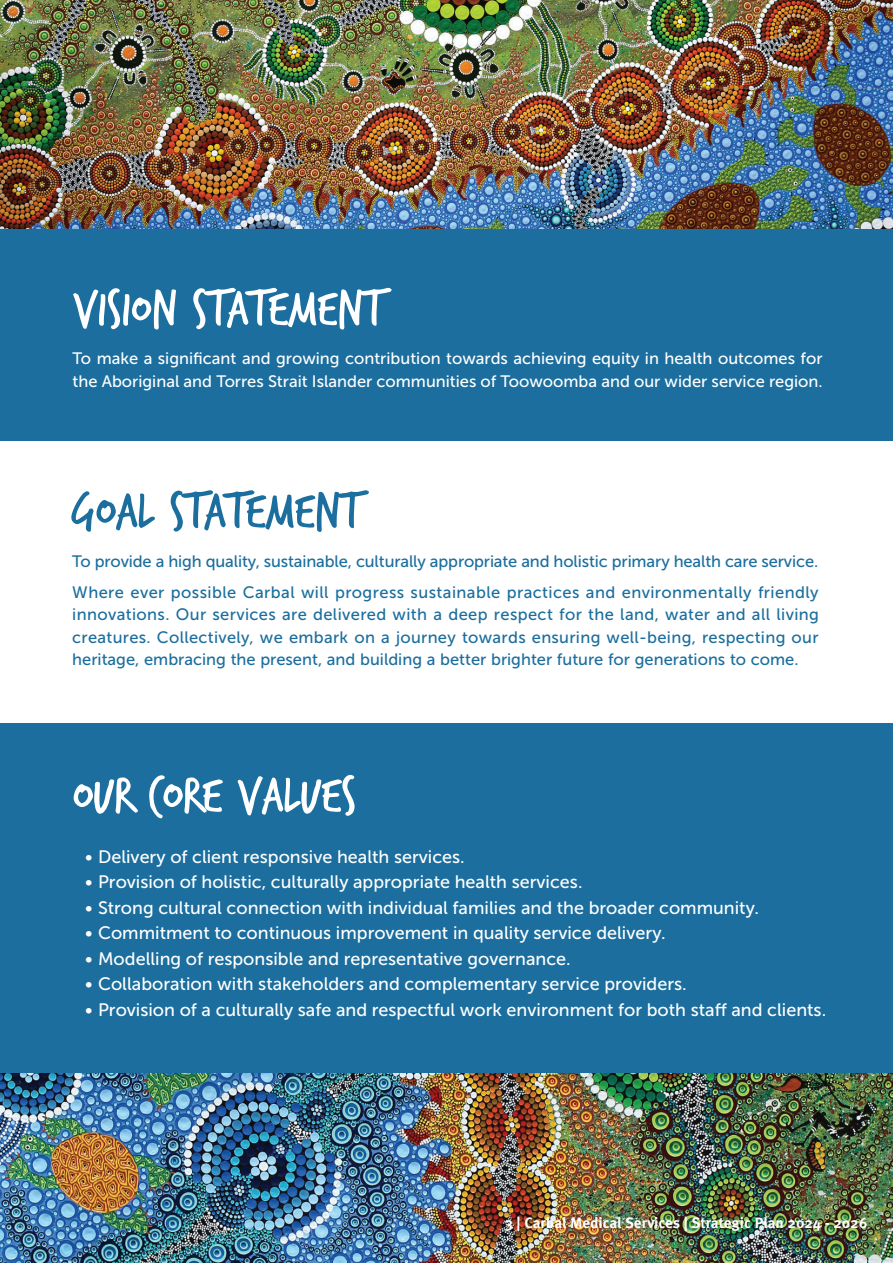
<style>
.page{position:relative;width:893px;height:1263px;background:#fff}
.page>*{position:absolute;margin:0;border:0;box-sizing:border-box;transform-origin:0 0}
.t1{font:54px "Trash Hand";color:#fff}
.t2{font:54px "Trash Hand";color:#1b6e9e}
.t3{font:18px "Museo Sans 500";color:#fff}
.t4{font:16.5px/22.5px "Museo Sans 500";color:#1b6e9e}
.t5{font:16.5px/22.5px "Museo Sans 500";color:#fff}
.t6{font:700 15px "Meta Pro";color:#fff}
</style>
<div class="page">
<div style="left:0;top:723px;width:893px;height:350px;background:#1b6e9e"></div>
<div style="left:1px;top:228px;width:892px;height:213px;background:#1b6e9e"></div>
<img style="left:1px;top:0;width:892px;height:228px">
<img style="left:0;top:1073px;width:893px;height:190px">
<h1 class="t1" style="left:73px;top:282px;width:312px">Vision Statement</h1>
<p class="t5" style="left:73px;top:347px;width:752px">To make a significant and growing contribution towards achieving equity in health outcomes for the Aboriginal and Torres Strait Islander communities of Toowoomba and our wider service region.</p>
<h1 class="t2" style="left:72px;top:485px;width:289px">Goal Statement</h1>
<p class="t4" style="left:72px;top:545px;width:748px;line-height:31px">To provide a high quality, sustainable, culturally appropriate and holistic primary health care service.<br>Where ever possible Carbal will progress sustainable practices and environmentally friendly</p>
<p class="t4" style="left:72px;top:603px;width:748px;text-align:justify">innovations. Our services are delivered with a deep respect for the land, water and all living creatures. Collectively, we embark on a journey towards ensuring well-being, respecting our heritage, embracing the present, and building a better brighter future for generations to come.</p>
<h1 class="t1" style="left:73px;top:769px;width:285px">Our Core Values</h1>
<p class="t3" style="left:85px;top:847px;width:381px">• Delivery of client responsive health services.</p>
<p class="t3" style="left:85px;top:872px;width:499px">• Provision of holistic, culturally appropriate health services.</p>
<p class="t3" style="left:85px;top:898px;width:675px">• Strong cultural connection with individual families and the broader community.</p>
<p class="t3" style="left:85px;top:923px;width:582px">• Commitment to continuous improvement in quality service delivery.</p>
<p class="t3" style="left:85px;top:949px;width:487px">• Modelling of responsible and representative governance.</p>
<p class="t3" style="left:85px;top:974px;width:603px">• Collaboration with stakeholders and complementary service providers.</p>
<p class="t3" style="left:85px;top:1000px;width:742px">• Provision of a culturally safe and respectful work environment for both staff and clients.</p>
<p class="t6" style="left:505px;top:1213px;width:364px">3 | Carbal Medical Services | Strategic Plan 2024 - 2026</p>
</div>
